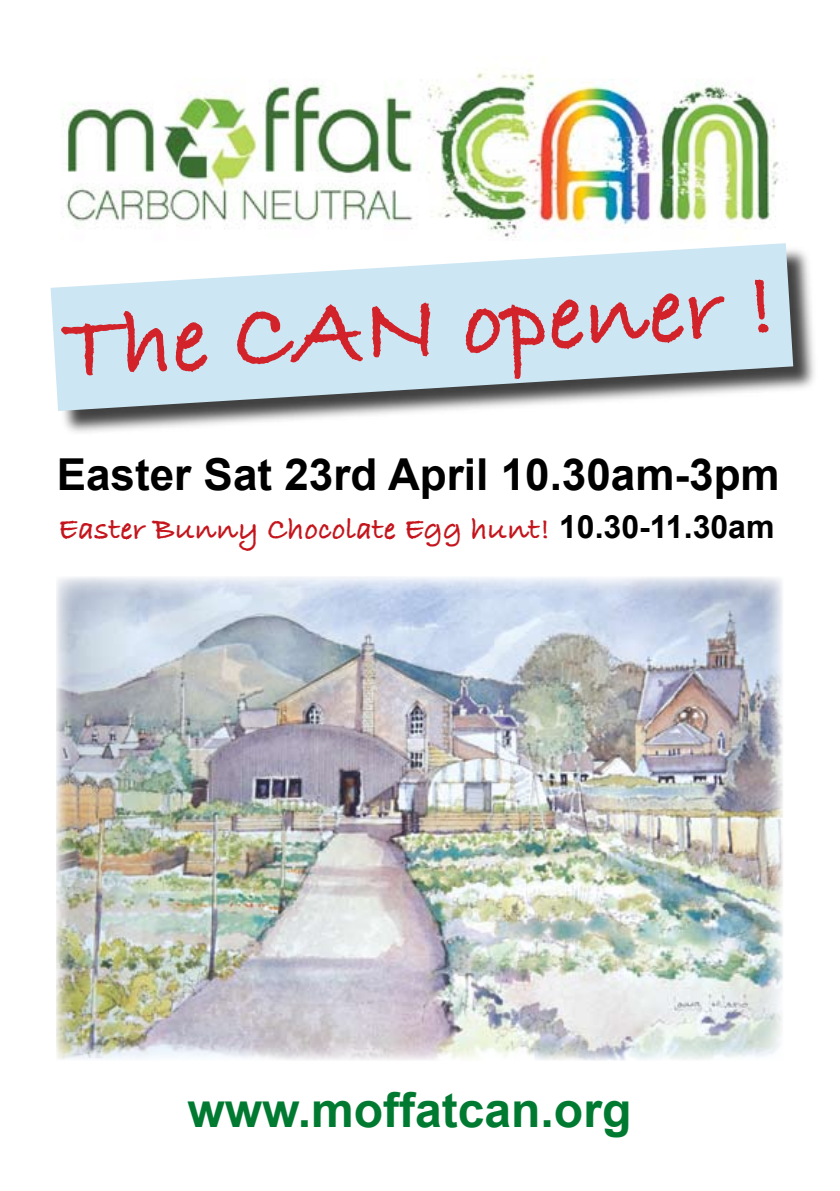
<style>
.page{position:relative;width:840px;height:1191px;background:#fff}
.page>*{position:absolute;margin:0;border:0;box-sizing:border-box;transform-origin:0 0}
.t1{font:96px "Bradley Hand ITCTT Bold";color:#d2232a}
.t2{font:700 48px "Arial";color:#007931}
.t3{font:700 44px "Arial";color:#000}
.t4{font:32px "Bradley Hand ITCTT Bold";color:#c4151c}
.s1{font-family:"Arial";font-weight:700;color:#000}
</style>
<div class="page">
<img style="left:62px;top:72px;width:717px;height:167px">
<div style="left:52px;top:245px;width:767px;height:193px;background:#000;opacity:.75"></div>
<svg style="left:51px;top:243px;width:741px;height:168px;fill:#cce6f3"></svg>
<img style="left:56px;top:577px;width:726px;height:483px">
<h1 class="t1" style="left:58px;top:271px;width:716px;rotate:-3deg">The CAN opener !</h1>
<h3 class="t3" style="left:57px;top:450px;width:724px">Easter Sat 23rd April 10.30am-3pm</h3>
<p class="t4" style="left:58px;top:504px;width:717px">Easter Bunny Chocolate Egg hunt! <span class="s1">10.30-11.30am</span></p>
<h2 class="t2" style="left:187px;top:1083px;width:445px">www.moffatcan.org</h2>
</div>
